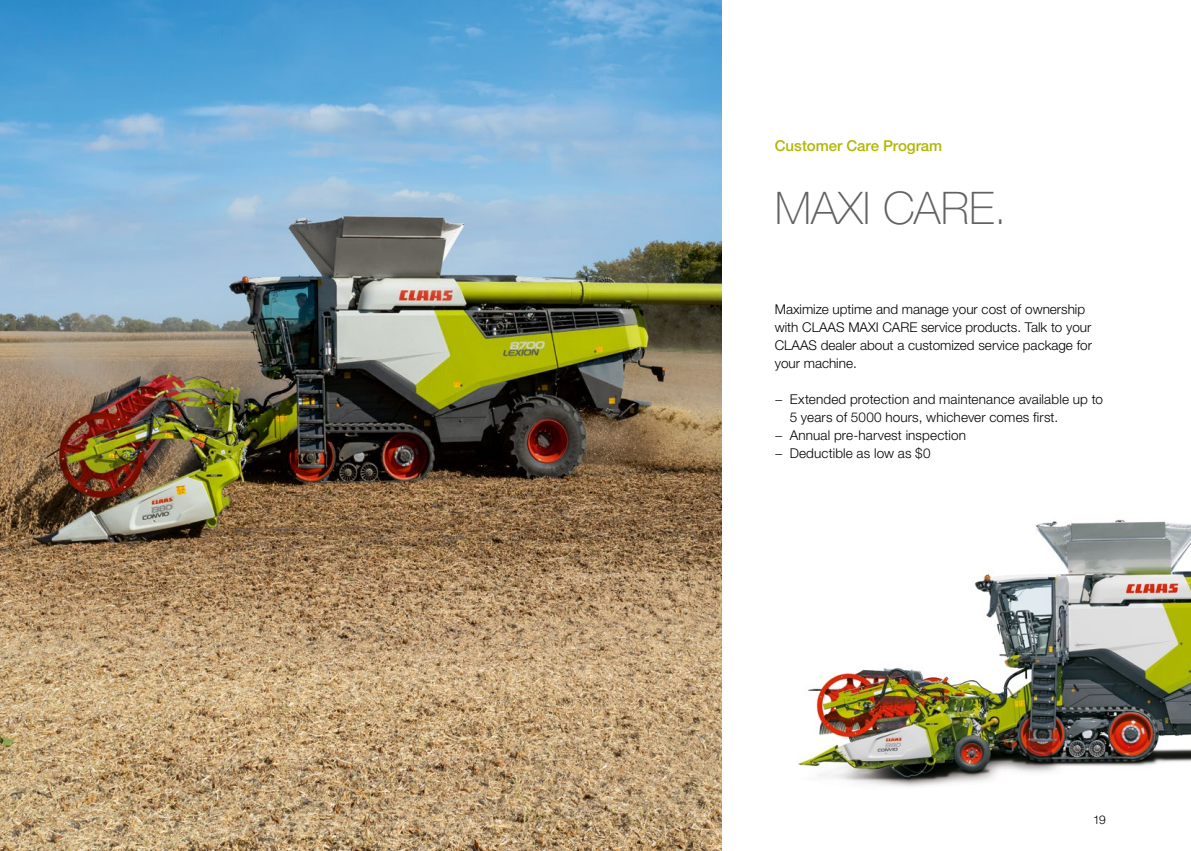
<style>
.page{position:relative;width:1191px;height:851px;background:#fff}
.page>*{position:absolute;margin:0;border:0;box-sizing:border-box;transform-origin:0 0}
.t1{font:100 45px "CLAAS Helvetica Neue";color:#626261}
.t2{font:500 15px "CLAAS Helvetica Neue";color:#b1b700}
.t3{font:300 13.5px/18px "CLAAS Helvetica Neue";color:#020203}
.t4{font:300 12px "CLAAS Helvetica Neue";color:#000}
</style>
<div class="page">
<img style="left:0;top:0;width:722px;height:850px">
<img style="left:798px;top:519px;width:393px;height:268px">
<p class="t2" style="left:774px;top:136px;width:169px">Customer Care Program</p>
<h1 class="t1" style="left:774px;top:178px;width:233px">MAXI CARE.</h1>
<p class="t3" style="left:774px;top:300px;width:319px">Maximize uptime and manage your cost of ownership with CLAAS MAXI CARE service products. Talk to your CLAAS dealer about a customized service package for your machine.</p>
<p class="t3" style="left:774px;top:390px;width:330px">− Extended protection and maintenance available up to</p>
<p class="t3" style="left:789px;top:408px;width:270px">5 years of 5000 hours, whichever comes first.</p>
<p class="t3" style="left:774px;top:426px;width:193px">− Annual pre-harvest inspection</p>
<p class="t3" style="left:774px;top:444px;width:157px">− Deductible as low as $0</p>
<p class="t4" style="left:1093px;top:812px;width:14px">19</p>
</div>
